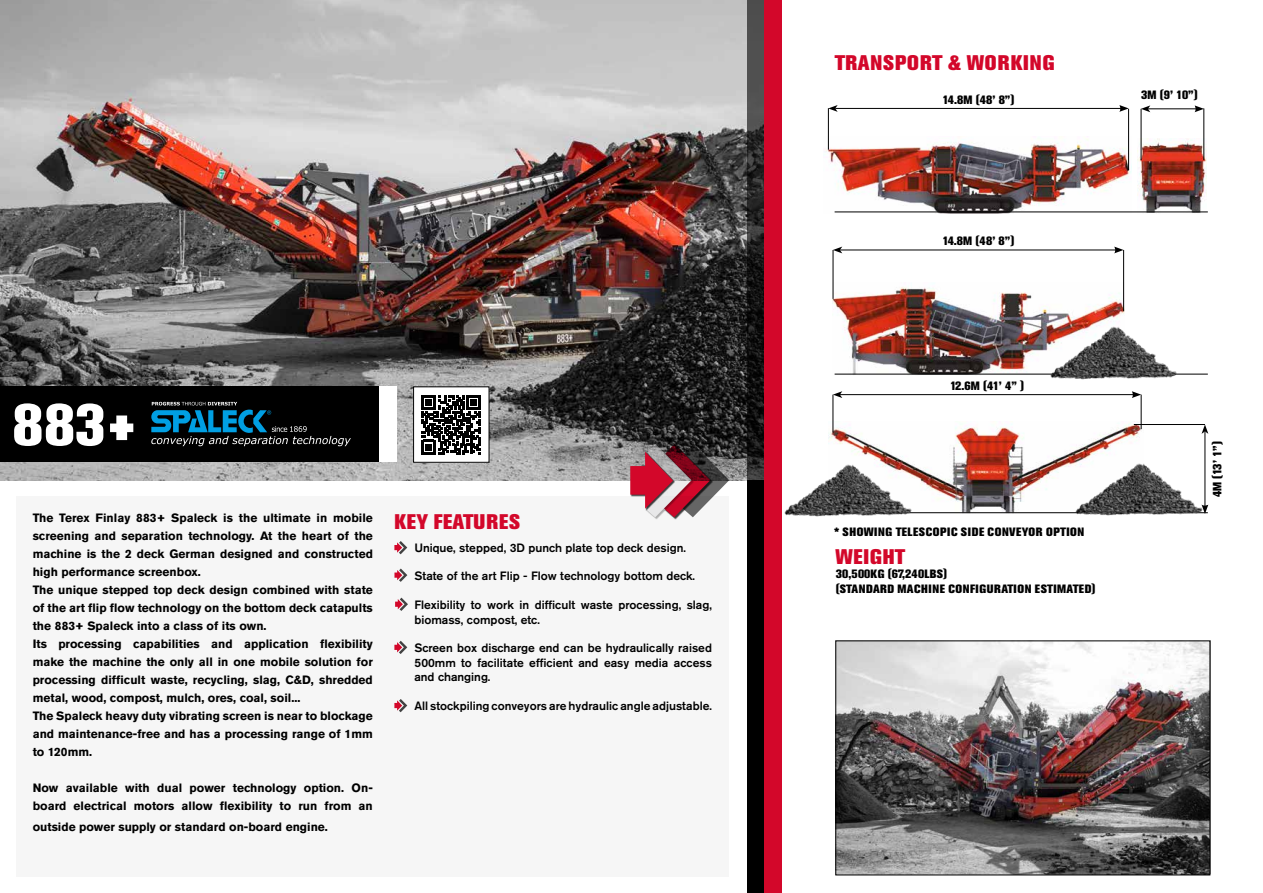
<style>
.page{position:relative;width:1263px;height:893px;background:#fff}
.page>*{position:absolute;margin:0;border:0;box-sizing:border-box;transform-origin:0 0}
.t1{font:800 58.5px "Akzidenz Grotesk Pro";color:#fff}
.t2{font:800 21px "Akzidenz Grotesk Pro";letter-spacing:.03em;color:#d3072a}
.t3{font:700 12px/18px "Akzidenz Grotesk Pro";color:#000}
.t4{font:500 12px/14.4px "Akzidenz Grotesk Pro";color:#000}
.t5{font:800 12px/15.3px "Akzidenz Grotesk Pro";letter-spacing:.03em;color:#000}
.t6{font:800 12px "Akzidenz Grotesk Pro";letter-spacing:.05em;color:#000}
</style>
<div class="page">
<div style="left:17px;top:496px;width:712px;height:381px;background:#f6f6f6"></div>
<img style="left:0;top:0;width:747px;height:480px">
<img style="left:826px;top:136px;width:306px;height:77px">
<img style="left:1137px;top:138px;width:69px;height:74px">
<img style="left:833px;top:283px;width:292px;height:92px">
<img style="left:829px;top:422px;width:313px;height:92px">
<svg style="left:747px;top:0;width:17px;height:480px;background:#292929"></svg>
<img style="left:837px;top:643px;width:371px;height:230px">
<div style="left:835px;top:641px;width:375px;height:234px;border:1px solid #000"></div>
<div style="left:747px;top:480px;width:17px;height:413px;background:#000"></div>
<div style="left:765px;top:0;width:17px;height:893px;background:#d3072a"></div>
<hr style="left:835px;top:212px;width:373px;height:1px;background:#000">
<hr style="left:835px;top:374px;width:373px;height:1px;background:#000">
<hr style="left:835px;top:512px;width:373px;height:1px;background:#000">
<hr style="left:833px;top:395px;width:1px;height:38px;background:#000">
<hr style="left:840px;top:394px;width:294px;height:1px;background:#000">
<svg style="left:833px;top:391px;width:9px;height:7px"></svg>
<svg style="left:1132px;top:391px;width:9px;height:7px"></svg>
<hr style="left:1141px;top:395px;width:1px;height:34px;background:#000">
<img style="left:784px;top:460px;width:143px;height:57px">
<hr style="left:835px;top:108px;width:287px;height:1px;background:#000">
<svg style="left:829px;top:105px;width:9px;height:7px"></svg>
<svg style="left:1119px;top:105px;width:10px;height:7px"></svg>
<hr style="left:828px;top:108px;width:1px;height:42px;background:#000">
<hr style="left:1141px;top:109px;width:1px;height:51px;background:#000">
<hr style="left:1203px;top:108px;width:1px;height:52px;background:#000">
<hr style="left:1148px;top:108px;width:49px;height:1px;background:#000">
<svg style="left:1141px;top:105px;width:9px;height:7px"></svg>
<svg style="left:1194px;top:105px;width:10px;height:7px"></svg>
<hr style="left:1128px;top:109px;width:1px;height:61px;background:#000">
<img style="left:1039px;top:323px;width:154px;height:57px">
<hr style="left:833px;top:250px;width:1px;height:49px;background:#000">
<hr style="left:1123px;top:250px;width:1px;height:61px;background:#000">
<hr style="left:840px;top:250px;width:276px;height:1px;background:#000">
<svg style="left:833px;top:247px;width:9px;height:6px"></svg>
<svg style="left:1114px;top:247px;width:9px;height:6px"></svg>
<hr style="left:1134px;top:424px;width:71px;height:1px;background:#000">
<hr style="left:1204px;top:431px;width:1px;height:76px;background:#000">
<svg style="left:1201px;top:425px;width:7px;height:9px"></svg>
<img style="left:1064px;top:460px;width:145px;height:56px">
<div style="left:414px;top:387px;width:75px;height:75px;background:#fff"></div>
<svg style="left:422px;top:395px;width:59px;height:59px"></svg>
<div style="left:0;top:386px;width:394px;height:76px;background:#000"></div>
<div style="left:379px;top:386px;width:17px;height:76px;background:#fff"></div>
<svg style="left:151px;top:402px;width:200px;height:44px"></svg>
<svg style="left:394px;top:541px;width:13px;height:13px"></svg>
<svg style="left:394px;top:568px;width:13px;height:14px"></svg>
<svg style="left:394px;top:641px;width:13px;height:13px"></svg>
<svg style="left:395px;top:598px;width:13px;height:13px"></svg>
<svg style="left:394px;top:699px;width:13px;height:13px"></svg>
<div style="left:645px;top:444px;width:48px;height:75px;background:#000;opacity:.75"></div>
<svg style="left:630px;top:444px;width:99px;height:73px"></svg>
<h1 class="t1" style="left:13px;top:387px;width:127px">883+</h1>
<p class="t3" style="left:33px;top:508px;width:342px">The Terex Finlay 883+ Spaleck is the ultimate in mobile screening and separation technology. At the heart of the machine is the 2 deck German designed and constructed high performance screenbox.<br>The unique stepped top deck design combined with state of the art flip flow technology on the bottom deck catapults the 883+ Spaleck into a class of its own.<br>Its processing capabilities and application flexibility make the machine the only all in one mobile solution for processing difficult waste, recycling, slag, C&amp;D, shredded metal, wood, compost, mulch, ores, coal, soil...<br>The Spaleck heavy duty vibrating screen is near to blockage and maintenance-free and has a processing range of 1mm to 120mm.</p>
<p class="t3" style="left:33px;top:778px;width:342px">Now available with dual power technology option. On&shy;board electrical motors allow flexibility to run from an</p>
<p class="t3" style="left:33px;top:817px;width:297px">outside power supply or standard on-board engine.</p>
<h2 class="t2" style="left:394px;top:508px;width:127px">KEY FEATURES</h2>
<p class="t4" style="left:414px;top:540px;width:273px">Unique, stepped, 3D punch plate top deck design.</p>
<p class="t4" style="left:414px;top:569px;width:282px">State of the art Flip - Flow technology bottom deck.</p>
<p class="t4" style="left:414px;top:598px;width:299px">Flexibility to work in difficult waste processing, slag, biomass, compost, etc.</p>
<p class="t4" style="left:414px;top:641px;width:299px;text-align:justify">Screen box discharge end can be hydraulically raised 500mm to facilitate efficient and easy media access and changing.</p>
<p class="t4" style="left:414px;top:698px;width:299px">All stockpiling conveyors are hydraulic angle adjustable.</p>
<h2 class="t2" style="left:835px;top:49px;width:221px">TRANSPORT &amp; WORKING</h2>
<p class="t5" style="left:942px;top:92px;width:73px">14.8M (48’ 8”)</p>
<p class="t5" style="left:1141px;top:87px;width:58px">3M (9’ 10”)</p>
<p class="t5" style="left:942px;top:233px;width:73px">14.8M (48’ 8”)</p>
<p class="t5" style="left:950px;top:378px;width:76px">12.6M (41’ 4” )</p>
<p class="t6" style="left:834px;top:524px;width:252px">* SHOWING TELESCOPIC SIDE CONVEYOR OPTION</p>
<h2 class="t2" style="left:836px;top:543px;width:71px">WEIGHT</h2>
<p class="t5" style="left:836px;top:565px;width:261px">30,500KG (67,240LBS)<br>(STANDARD MACHINE CONFIGURATION ESTIMATED)</p>
<p class="t5" style="left:1209px;top:497px;width:58px;rotate:-90deg">4M (13’ 1”)</p>
</div>
